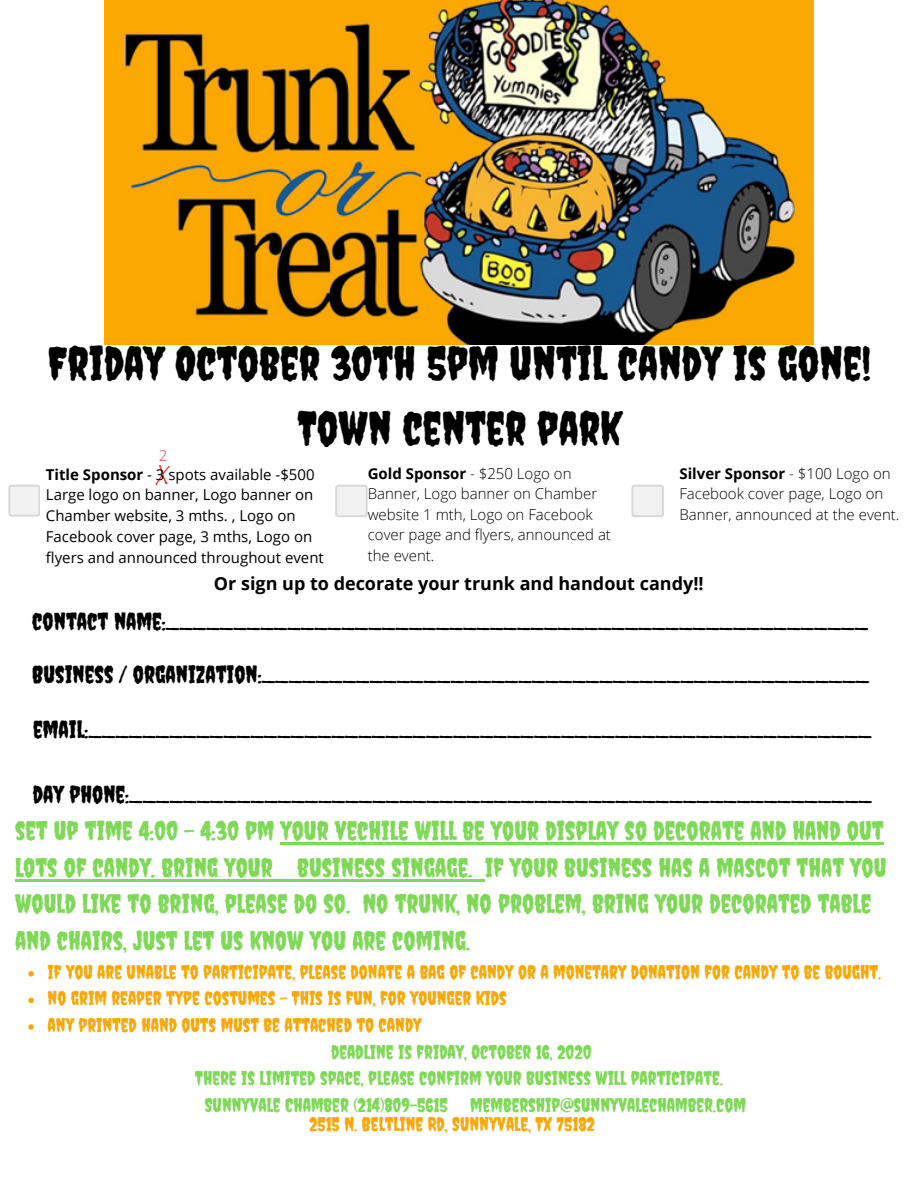
<style>
.page{position:relative;width:918px;height:1188px;background:#fff}
.page>*{position:absolute;margin:0;border:0;box-sizing:border-box;transform-origin:0 0}
.t1{font:46.5px/64.2px "Creepster";color:#000;text-align:center}
.t2{font:26.1px/36.6px "Creepster";color:#7ed957}
.t3{font:24px "Creepster";color:#000}
.t4{font:19.2px/26.5px "Creepster";color:#f9a80b}
.t5{font:19.2px "Creepster";color:#7ed957}
.t6{font:700 18px "Open Sans";color:#000}
.t7{font:300 15px/20.5px "Open Sans";color:#000}
.t8{font:15px/20.9px "Open Sans";color:#000}
.t9{font:300 15px "Open Sans";color:#ea4335}
.s1{font-weight:700}
</style>
<div class="page">
<img style="left:105px;top:0;width:709px;height:344px">
<svg style="left:28px;top:971px;width:6px;height:6px"></svg>
<svg style="left:28px;top:998px;width:6px;height:5px"></svg>
<svg style="left:28px;top:1024px;width:6px;height:6px"></svg>
<hr style="left:280px;top:843px;width:604px;height:2px;background:#7ed957">
<hr style="left:15px;top:879px;width:258px;height:2px;background:#7ed957">
<hr style="left:273px;top:879px;width:24px;height:2px;background:#7ed957">
<hr style="left:297px;top:879px;width:175px;height:2px;background:#7ed957">
<svg style="left:472px;top:879px;width:13px;height:2px"></svg>
<svg style="left:8px;top:485px;width:32px;height:31px"></svg>
<svg style="left:335px;top:485px;width:33px;height:32px"></svg>
<svg style="left:631px;top:485px;width:33px;height:32px"></svg>
<svg style="left:156px;top:465px;width:14px;height:20px"></svg>
<h1 class="t1" style="left:48px;top:331px;width:825px">FRIDAY OCTOBER 30TH 5PM UNTIL CANDY IS GONE!<br>TOWN CENTER PARK</h1>
<p class="t8" style="left:46px;top:463px;width:279px"><span class="s1">Title Sponsor</span> - 3 spots available -$500<br>Large logo on banner, Logo banner on Chamber website, 3 mths. , Logo on Facebook cover page, 3 mths, Logo on flyers and announced throughout event</p>
<p class="t7" style="left:368px;top:463px;width:245px"><span class="s1">Gold Sponsor</span> - $250 Logo on<br>Banner, Logo banner on Chamber website 1 mth, Logo on Facebook cover page and flyers, announced at the event.</p>
<p class="t7" style="left:679px;top:463px;width:222px"><span class="s1">Silver Sponsor</span> - $100 Logo on<br>Facebook cover page, Logo on<br>Banner, announced at the event.</p>
<p class="t6" style="left:214px;top:571px;width:491px">Or sign up to decorate your trunk and handout candy!!</p>
<p class="t9" style="left:159px;top:445px;width:10px">2</p>
<p class="t3" style="left:32px;top:607px;width:837px">CONTACT NAME:____________________________________________________</p>
<p class="t3" style="left:32px;top:660px;width:839px">BUSINESS / ORGANIZATION:_____________________________________________</p>
<p class="t3" style="left:33px;top:715px;width:840px">EMAIL:__________________________________________________________</p>
<p class="t3" style="left:33px;top:780px;width:841px">DAY PHONE:_______________________________________________________</p>
<p class="t2" style="left:15px;top:812px;width:873px">SET UP TIME 4:00 - 4:30 PM YOUR VECHILE WILL BE YOUR DISPLAY SO DECORATE AND HAND OUT LOTS OF CANDY. BRING YOUR BUSINESS SINGAGE. IF YOUR BUSINESS HAS A MASCOT THAT YOU WOULD LIKE TO BRING, PLEASE DO SO. NO TRUNK, NO PROBLEM, BRING YOUR DECORATED TABLE AND CHAIRS, JUST LET US KNOW YOU ARE COMING.</p>
<p class="t4" style="left:48px;top:958px;width:835px">IF YOU ARE UNABLE TO PARTICIPATE, PLEASE DONATE A BAG OF CANDY OR A MONETARY DONATION FOR CANDY TO BE BOUGHT.<br>NO GRIM REAPER TYPE COSTUMES - THIS IS FUN, FOR YOUNGER KIDS<br>ANY PRINTED HAND OUTS MUST BE ATTACHED TO CANDY</p>
<p class="t5" style="left:331px;top:1040px;width:262px">DEADLINE IS FRIDAY, OCTOBER 16, 2020</p>
<p class="t5" style="left:195px;top:1067px;width:529px">THERE IS LIMITED SPACE, PLEASE CONFIRM YOUR BUSINESS WILL PARTICIPATE.</p>
<p class="t5" style="left:205px;top:1094px;width:543px">SUNNYVALE CHAMBER (214)809-5615 MEMBERSHIP@SUNNYVALECHAMBER.COM</p>
<p class="t4" style="left:309px;top:1111px;width:287px">2515 N. BELTLINE RD, SUNNYVALE, TX 75182</p>
</div>
